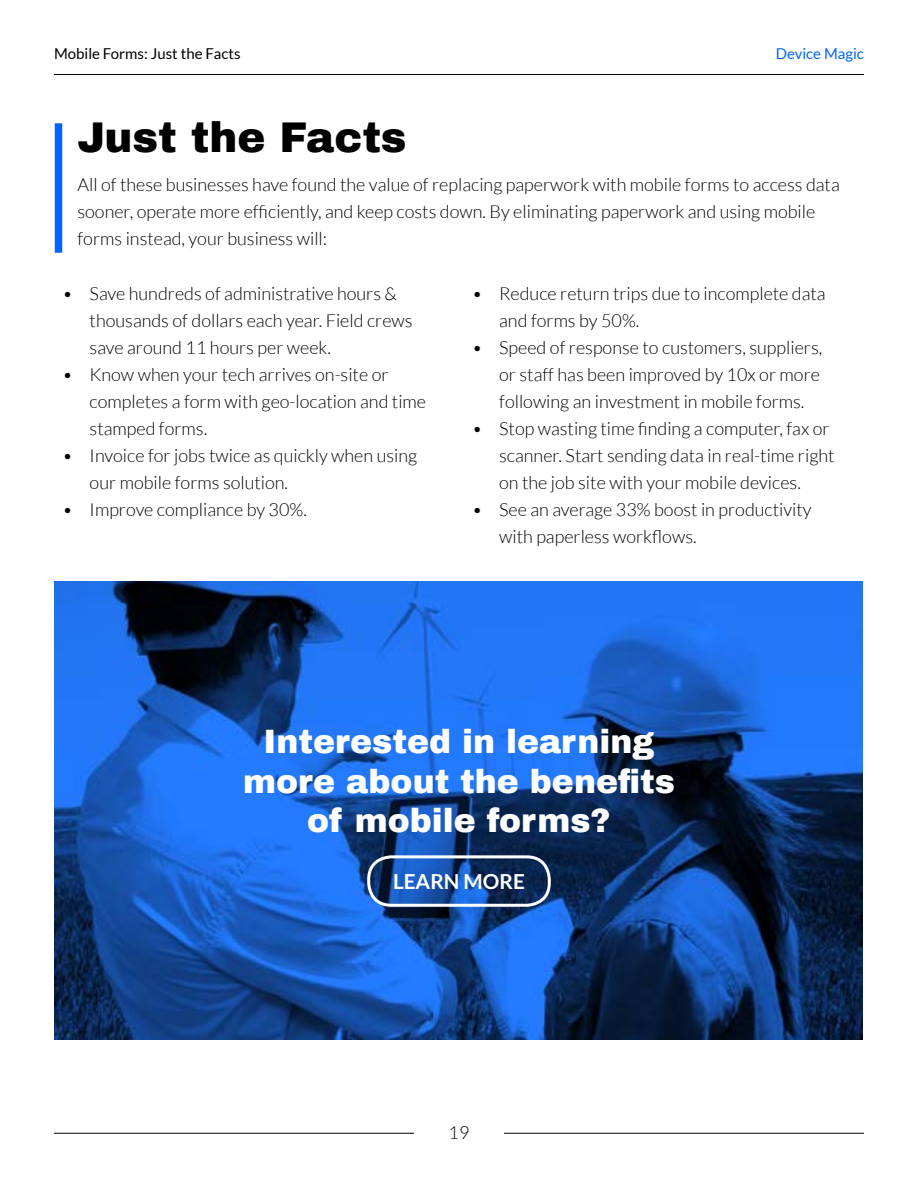
<style>
.page{position:relative;width:918px;height:1188px;background:#fff}
.page>*{position:absolute;margin:0;border:0;box-sizing:border-box;transform-origin:0 0}
.t1{font:900 42px "Archivo";color:#000}
.t2{font:900 33px/39.6px "Archivo";color:#fff;text-align:center}
.t3{font:700 20.7px "Lato";color:#fff}
.t4{font:300 18px/27px "Lato";color:#000}
.t5{font:15px "Lato";color:#000}
.t6{font:15px "Lato";color:#0064ff}
</style>
<div class="page">
<hr style="left:54px;top:1133px;width:810px;height:1px;background:#000">
<div style="left:414px;top:1125px;width:90px;height:14px;background:#fff"></div>
<hr style="left:54px;top:74px;width:810px;height:1px;background:#000">
<div style="left:55px;top:123px;width:7px;height:130px;background:#0064ff"></div>
<img style="left:54px;top:581px;width:809px;height:458px">
<div style="left:367px;top:855px;width:184px;height:52px;border:3px solid #fff;border-radius:23px"></div>
<p class="t5" style="left:54px;top:46px;width:188px">Mobile Forms: Just the Facts</p>
<h1 class="t1" style="left:78px;top:112px;width:331px">Just the Facts</h1>
<p class="t6" style="left:776px;top:46px;width:90px">Device Magic</p>
<p class="t4" style="left:78px;top:171px;width:764px">All of these businesses have found the value of replacing paperwork with mobile forms to access data sooner, operate more efficiently, and keep costs down. By eliminating paperwork and using mobile forms instead, your business will:</p>
<p class="t4" style="left:90px;top:280px;width:324px;text-indent:-27px">• Save hundreds of administrative hours &amp; thousands of dollars each year. Field crews save around 11 hours per week.</p>
<p class="t4" style="left:90px;top:361px;width:338px;text-indent:-27px">• Know when your tech arrives on-site or completes a form with geo-location and time stamped forms.</p>
<p class="t4" style="left:90px;top:442px;width:329px;text-indent:-27px">• Invoice for jobs twice as quickly when using our mobile forms solution.</p>
<p class="t4" style="left:63px;top:496px;width:246px">• Improve compliance by 30%.</p>
<p class="t4" style="left:499px;top:280px;width:328px;text-indent:-27px">• Reduce return trips due to incomplete data and forms by 50%.</p>
<p class="t4" style="left:499px;top:334px;width:325px;text-indent:-27px">• Speed of response to customers, suppliers, or staff has been improved by 10x or more following an investment in mobile forms.</p>
<p class="t4" style="left:499px;top:415px;width:337px;text-indent:-27px">• Stop wasting time finding a computer, fax or scanner. Start sending data in real-time right on the job site with your mobile devices.</p>
<p class="t4" style="left:499px;top:496px;width:314px;text-indent:-27px">• See an average 33% boost in productivity with paperless workflows.</p>
<h2 class="t2" style="left:243px;top:722px;width:433px">Interested in learning more about the benefits of mobile forms?</h2>
<p class="t3" style="left:393px;top:870px;width:133px">LEARN MORE</p>
<p class="t4" style="left:449px;top:1119px;width:22px">19</p>
</div>
